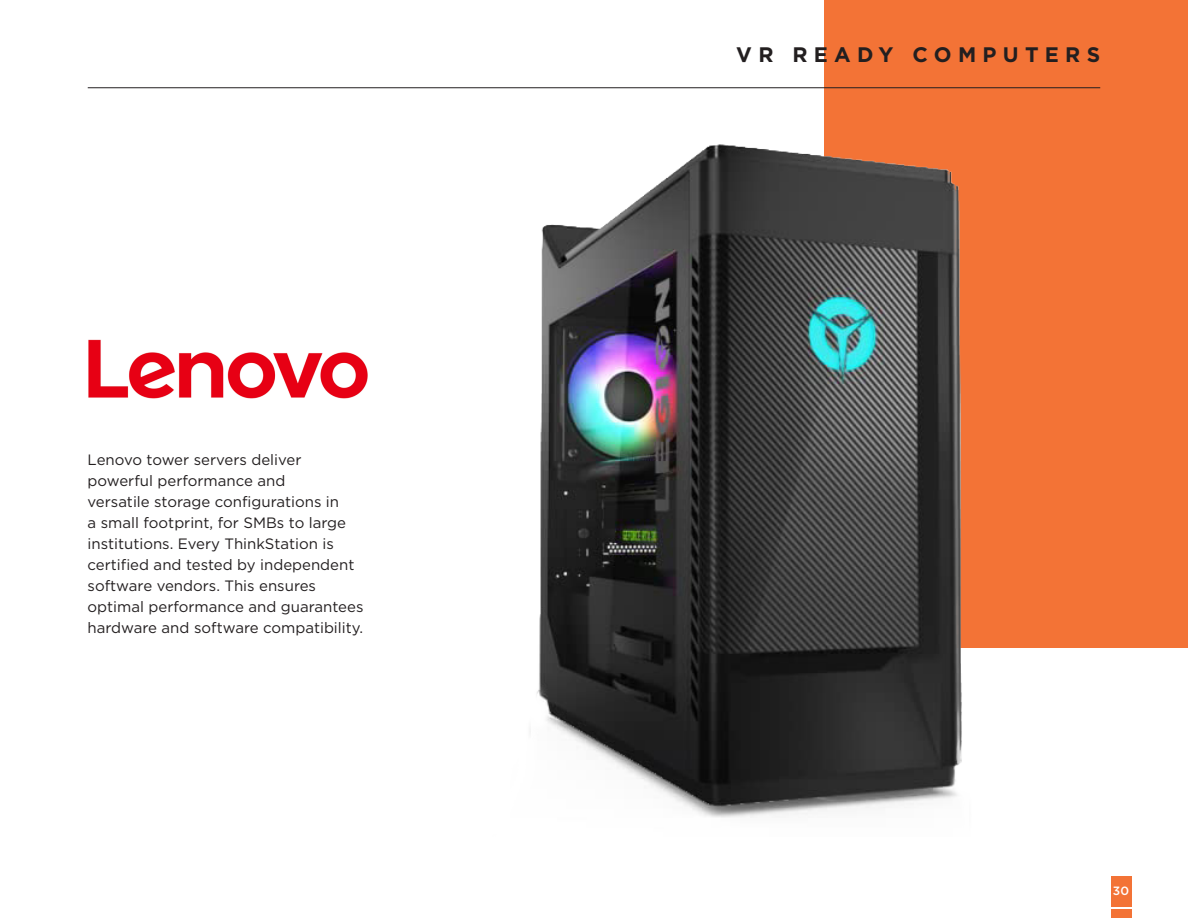
<style>
.page{position:relative;width:1188px;height:918px;background:#fff}
.page>*{position:absolute;margin:0;border:0;box-sizing:border-box;transform-origin:0 0}
.t1{font:700 21px "Gotham";letter-spacing:.3em;color:#231f20}
.t2{font:15px/21px "Gotham";color:#231f20}
.t3{font:500 12px "Gotham";color:#fff}
</style>
<div class="page">
<div style="left:824px;top:0;width:364px;height:647px;background:#f37336"></div>
<hr style="left:88px;top:87px;width:1012px;height:1px;background:#231f20">
<div style="left:1111px;top:876px;width:20px;height:30px;background:#f37336"></div>
<div style="left:1111px;top:910px;width:20px;height:8px;background:#f37336"></div>
<img style="left:530px;top:144px;width:658px;height:674px">
<img style="left:88px;top:340px;width:280px;height:59px">
<p class="t2" style="left:88px;top:449px;width:277px">Lenovo tower servers deliver powerful performance and<br>versatile storage configurations in<br>a small footprint, for SMBs to large institutions. Every ThinkStation is certified and tested by independent software vendors. This ensures optimal performance and guarantees hardware and software compatibility.</p>
<p class="t1" style="left:736px;top:41px;width:365px">VR READY COMPUTERS</p>
<p class="t3" style="left:1113px;top:883px;width:18px">30</p>
</div>
